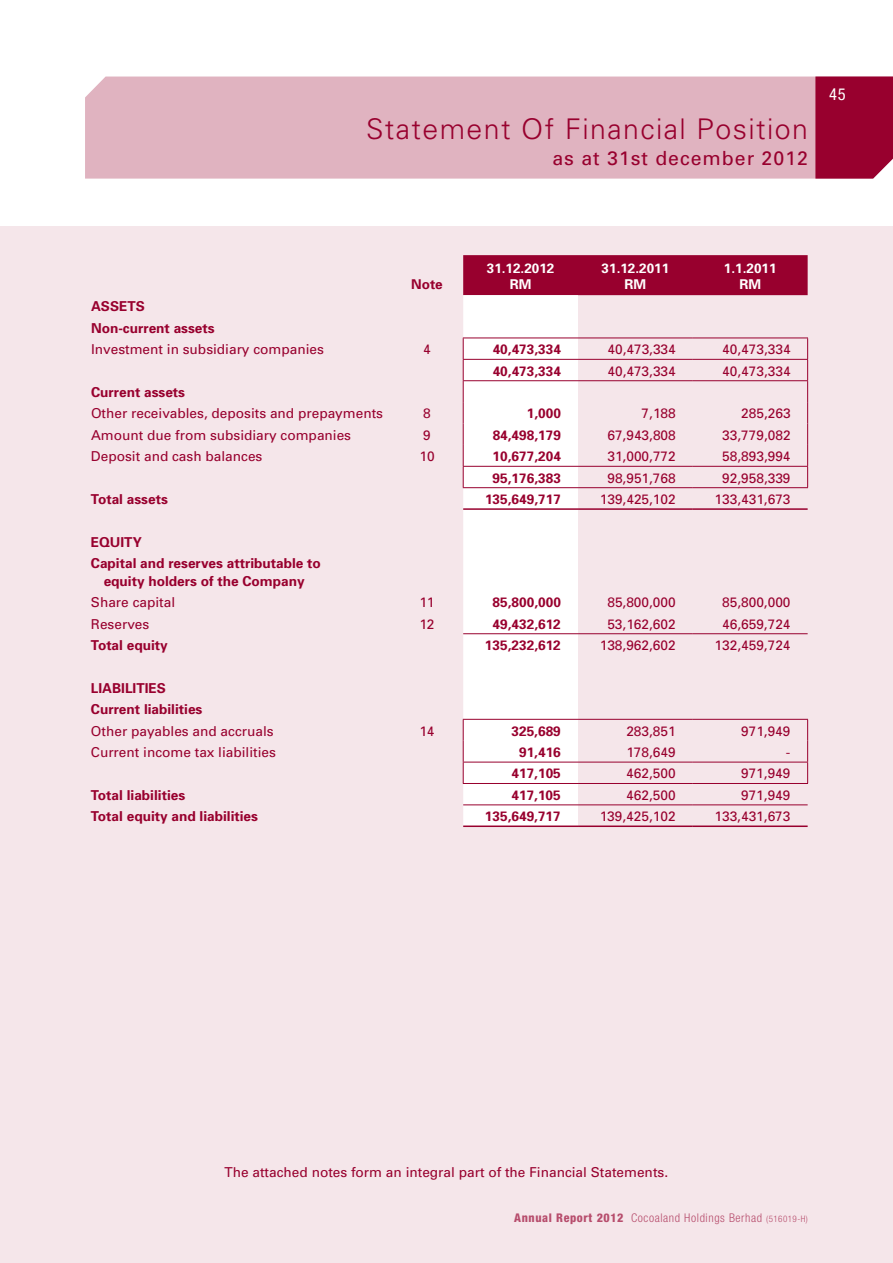
<style>
.page{position:relative;width:893px;height:1263px;background:#f5e6ea}
.page>*{position:absolute;margin:0;border:0;box-sizing:border-box;transform-origin:0 0}
.t1{font:300 28.5px "Univers";letter-spacing:.05em;color:#98002e}
.t2{font:19.5px "Univers";letter-spacing:.05em;color:#98002e}
.t3{font:condensed 16.5px "Helvetica Neue";color:#fff}
.t4{font:13.65px "Univers";color:#98002e}
.t5{font:700 13.65px/21.5px "Univers";color:#98002e}
.t6{font:700 13.5px/16.2px "Univers";color:#fff;text-align:center}
.t7{font:700 13.5px "Univers";color:#98002e}
.t8{font:300 condensed 12px "Helvetica Neue";letter-spacing:.05em;color:#b74d6d}
.s1{font-weight:800}
.s2{font-size:9px}
</style>
<div class="page">
<div style="left:0;top:0;width:893px;height:225px;background:#fff"></div>
<div style="left:85px;top:77px;width:730px;height:102px;background:#e0b3c0"></div>
<div style="left:815px;top:77px;width:78px;height:102px;background:#98002e"></div>
<div style="left:463px;top:255px;width:345px;height:40px;background:#98002e"></div>
<div style="left:463px;top:295px;width:115px;height:530px;background:#fff"></div>
<hr style="left:463px;top:338px;width:115px;height:1px;background:#98002e">
<hr style="left:578px;top:338px;width:115px;height:1px;background:#98002e">
<hr style="left:693px;top:338px;width:115px;height:1px;background:#98002e">
<hr style="left:463px;top:359px;width:115px;height:1px;background:#98002e">
<hr style="left:578px;top:359px;width:115px;height:1px;background:#98002e">
<hr style="left:693px;top:359px;width:115px;height:1px;background:#98002e">
<hr style="left:463px;top:380px;width:115px;height:1px;background:#98002e">
<hr style="left:578px;top:380px;width:115px;height:1px;background:#98002e">
<hr style="left:693px;top:380px;width:115px;height:1px;background:#98002e">
<hr style="left:463px;top:466px;width:115px;height:1px;background:#98002e">
<svg style="left:463px;top:338px;width:1px;height:149px"></svg>
<hr style="left:578px;top:466px;width:115px;height:1px;background:#98002e">
<hr style="left:693px;top:466px;width:115px;height:1px;background:#98002e">
<svg style="left:807px;top:338px;width:1px;height:149px"></svg>
<hr style="left:463px;top:487px;width:115px;height:1px;background:#98002e">
<hr style="left:578px;top:487px;width:115px;height:1px;background:#98002e">
<hr style="left:693px;top:487px;width:115px;height:1px;background:#98002e">
<hr style="left:463px;top:508px;width:115px;height:2px;background:#98002e">
<hr style="left:578px;top:508px;width:115px;height:2px;background:#98002e">
<hr style="left:693px;top:508px;width:115px;height:2px;background:#98002e">
<hr style="left:463px;top:633px;width:115px;height:1px;background:#98002e">
<hr style="left:578px;top:633px;width:115px;height:1px;background:#98002e">
<hr style="left:693px;top:633px;width:115px;height:1px;background:#98002e">
<hr style="left:463px;top:719px;width:115px;height:1px;background:#98002e">
<hr style="left:578px;top:719px;width:115px;height:1px;background:#98002e">
<hr style="left:693px;top:719px;width:115px;height:1px;background:#98002e">
<hr style="left:463px;top:762px;width:115px;height:1px;background:#98002e">
<svg style="left:463px;top:720px;width:1px;height:63px"></svg>
<hr style="left:578px;top:762px;width:115px;height:1px;background:#98002e">
<hr style="left:693px;top:762px;width:115px;height:1px;background:#98002e">
<svg style="left:807px;top:720px;width:1px;height:63px"></svg>
<hr style="left:463px;top:783px;width:115px;height:1px;background:#98002e">
<hr style="left:578px;top:783px;width:115px;height:1px;background:#98002e">
<hr style="left:693px;top:783px;width:115px;height:1px;background:#98002e">
<hr style="left:463px;top:804px;width:115px;height:1px;background:#98002e">
<hr style="left:578px;top:804px;width:115px;height:1px;background:#98002e">
<hr style="left:693px;top:804px;width:115px;height:1px;background:#98002e">
<hr style="left:463px;top:825px;width:115px;height:2px;background:#98002e">
<hr style="left:578px;top:825px;width:115px;height:2px;background:#98002e">
<hr style="left:693px;top:825px;width:115px;height:2px;background:#98002e">
<h1 class="t1" style="left:366px;top:112px;width:443px">Statement Of Financial Position</h1>
<h2 class="t2" style="left:552px;top:146px;width:257px">as at 31st december 2012</h2>
<p class="t3" style="left:829px;top:85px;width:18px">45</p>
<p class="t7" style="left:411px;top:275px;width:33px">Note</p>
<p class="t6" style="left:487px;top:259px;width:69px">31.12.2012<br>RM</p>
<p class="t6" style="left:602px;top:259px;width:69px">31.12.2011<br>RM</p>
<p class="t6" style="left:724px;top:259px;width:54px">1.1.2011<br>RM</p>
<p class="t5" style="left:91px;top:295px;width:125px">ASSETS<br>Non-current assets</p>
<p class="t4" style="left:91px;top:341px;width:234px">Investment in subsidiary companies</p>
<p class="t4" style="left:423px;top:341px;width:9px">4</p>
<p class="t5" style="left:493px;top:338px;width:70px">40,473,334</p>
<p class="t4" style="left:607px;top:341px;width:70px">40,473,334</p>
<p class="t4" style="left:722px;top:341px;width:70px">40,473,334</p>
<p class="t5" style="left:493px;top:360px;width:70px">40,473,334</p>
<p class="t4" style="left:607px;top:362px;width:70px">40,473,334</p>
<p class="t4" style="left:722px;top:362px;width:70px">40,473,334</p>
<p class="t5" style="left:91px;top:381px;width:96px">Current assets</p>
<p class="t4" style="left:91px;top:405px;width:294px">Other receivables, deposits and prepayments</p>
<p class="t4" style="left:423px;top:405px;width:9px">8</p>
<p class="t5" style="left:527px;top:402px;width:36px">1,000</p>
<p class="t4" style="left:642px;top:405px;width:36px">7,188</p>
<p class="t4" style="left:741px;top:405px;width:51px">285,263</p>
<p class="t4" style="left:91px;top:426px;width:262px">Amount due from subsidiary companies</p>
<p class="t4" style="left:423px;top:426px;width:9px">9</p>
<p class="t5" style="left:493px;top:424px;width:70px">84,498,179</p>
<p class="t4" style="left:607px;top:426px;width:70px">67,943,808</p>
<p class="t4" style="left:722px;top:426px;width:70px">33,779,082</p>
<p class="t4" style="left:91px;top:448px;width:173px">Deposit and cash balances</p>
<p class="t4" style="left:419px;top:448px;width:17px">10</p>
<p class="t5" style="left:493px;top:445px;width:70px">10,677,204</p>
<p class="t4" style="left:607px;top:448px;width:70px">31,000,772</p>
<p class="t4" style="left:722px;top:448px;width:70px">58,893,994</p>
<p class="t5" style="left:493px;top:467px;width:70px">95,176,383</p>
<p class="t4" style="left:607px;top:469px;width:70px">98,951,768</p>
<p class="t4" style="left:722px;top:469px;width:70px">92,958,339</p>
<p class="t5" style="left:91px;top:488px;width:78px">Total assets</p>
<p class="t5" style="left:485px;top:488px;width:77px">135,649,717</p>
<p class="t4" style="left:600px;top:491px;width:77px">139,425,102</p>
<p class="t4" style="left:715px;top:491px;width:77px">133,431,673</p>
<p class="t5" style="left:91px;top:531px;width:231px">EQUITY<br>Capital and reserves attributable to</p>
<p class="t5" style="left:104px;top:570px;width:202px">equity holders of the Company</p>
<p class="t4" style="left:91px;top:594px;width:86px">Share capital</p>
<p class="t4" style="left:419px;top:594px;width:17px">11</p>
<p class="t5" style="left:493px;top:591px;width:70px">85,800,000</p>
<p class="t4" style="left:607px;top:594px;width:70px">85,800,000</p>
<p class="t4" style="left:722px;top:594px;width:70px">85,800,000</p>
<p class="t4" style="left:91px;top:615px;width:60px">Reserves</p>
<p class="t4" style="left:419px;top:615px;width:17px">12</p>
<p class="t5" style="left:493px;top:613px;width:70px">49,432,612</p>
<p class="t4" style="left:607px;top:615px;width:70px">53,162,602</p>
<p class="t4" style="left:722px;top:615px;width:70px">46,659,724</p>
<p class="t5" style="left:91px;top:634px;width:78px">Total equity</p>
<p class="t5" style="left:485px;top:634px;width:77px">135,232,612</p>
<p class="t4" style="left:600px;top:637px;width:77px">138,962,602</p>
<p class="t4" style="left:715px;top:637px;width:77px">132,459,724</p>
<p class="t5" style="left:91px;top:677px;width:113px">LIABILITIES<br>Current liabilities</p>
<p class="t4" style="left:91px;top:722px;width:184px">Other payables and accruals</p>
<p class="t4" style="left:419px;top:722px;width:17px">14</p>
<p class="t5" style="left:512px;top:719px;width:51px">325,689</p>
<p class="t4" style="left:626px;top:722px;width:51px">283,851</p>
<p class="t4" style="left:741px;top:722px;width:51px">971,949</p>
<p class="t4" style="left:91px;top:744px;width:187px">Current income tax liabilities</p>
<p class="t5" style="left:519px;top:741px;width:43px">91,416</p>
<p class="t4" style="left:626px;top:744px;width:51px">178,649</p>
<p class="t4" style="left:786px;top:744px;width:6px">-</p>
<p class="t5" style="left:511px;top:762px;width:51px">417,105</p>
<p class="t4" style="left:626px;top:765px;width:51px">462,500</p>
<p class="t4" style="left:741px;top:765px;width:51px">971,949</p>
<p class="t5" style="left:91px;top:784px;width:96px">Total liabilities</p>
<p class="t5" style="left:511px;top:784px;width:51px">417,105</p>
<p class="t4" style="left:626px;top:786px;width:51px">462,500</p>
<p class="t4" style="left:741px;top:786px;width:51px">971,949</p>
<p class="t5" style="left:91px;top:805px;width:169px">Total equity and liabilities</p>
<p class="t5" style="left:485px;top:805px;width:77px">135,649,717</p>
<p class="t4" style="left:600px;top:808px;width:77px">139,425,102</p>
<p class="t4" style="left:714px;top:808px;width:77px">133,431,673</p>
<p class="t4" style="left:224px;top:1164px;width:445px">The attached notes form an integral part of the Financial Statements.</p>
<p class="t8" style="left:514px;top:1211px;width:295px"><span class="s1">Annual Report 2012</span> Cocoaland Holdings Berhad <span class="s2">(516019-H)</span></p>
</div>
